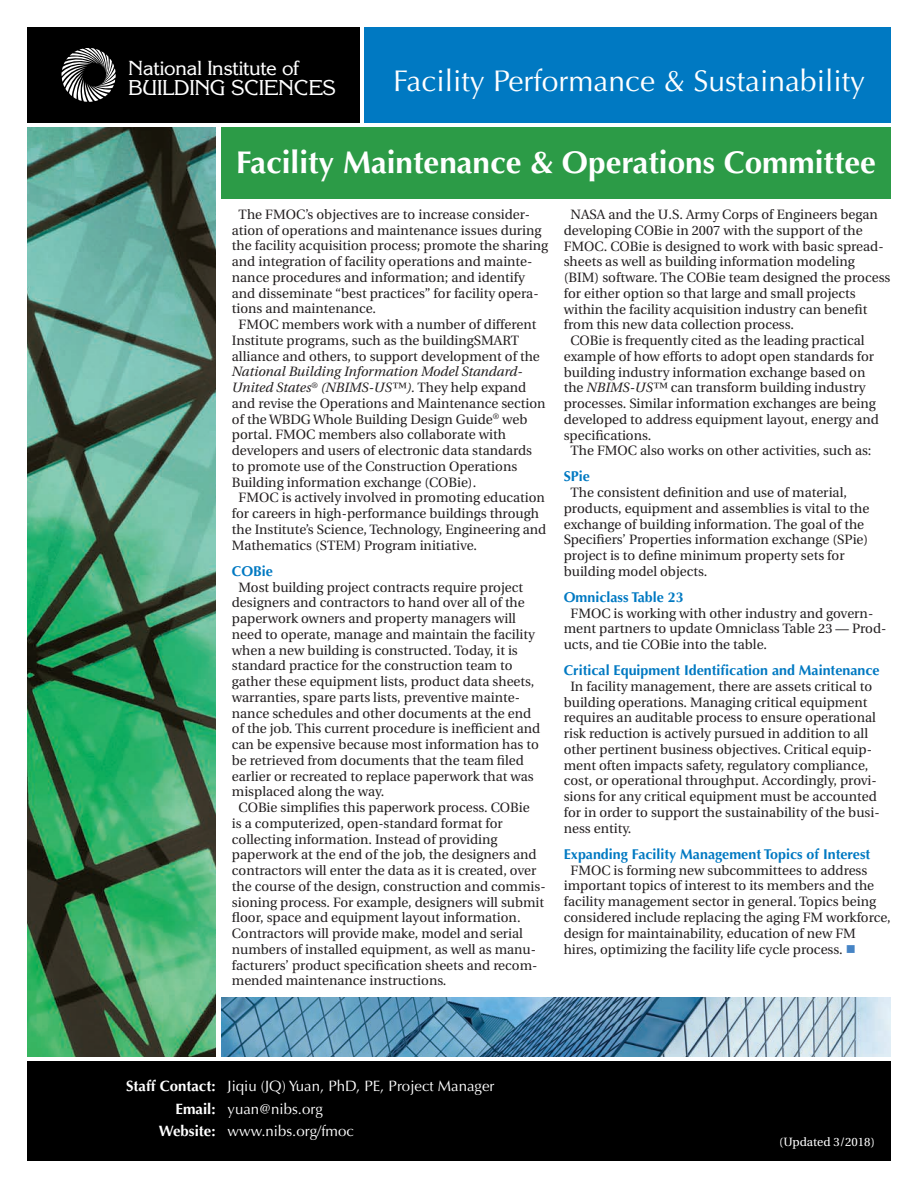
<style>
.page{position:relative;width:918px;height:1188px;background:#fff}
.page>*{position:absolute;margin:0;border:0;box-sizing:border-box;transform-origin:0 0}
.ProgramName_Back{font:700 31.5px "Optima";color:#fff}
.t1{font:30px "Optima";color:#fff}
.t2{font:21px "Korinna";letter-spacing:-.02em;color:#fff}
.t3{font:19.8px "Korinna";letter-spacing:-.02em;color:#fff}
.Staff_Entry{font:15px "Optima";color:#fff}
.Staff_Headings{font:700 15px "Optima";color:#fff}
.Subhead{font:700 14.25px "Optima";color:#0079c2}
.Paragraph_Style_1{font:13.5px/15.8px "Utopia";color:#231f20}
.t4{font:12px "Utopia";color:#fff}
.s1{font-style:italic}
.s2{font-family:"Stone Sans Std";font-weight:500}
.s3{color:#4684c5}
</style>
<div class="page">
<div style="left:221px;top:127px;width:670px;height:72px;background:#2c9b47"></div>
<div style="left:27px;top:27px;width:333px;height:96px;background:#000"></div>
<div style="left:27px;top:1062px;width:864px;height:99px;background:#000"></div>
<div style="left:364px;top:27px;width:527px;height:96px;background:#0079c2"></div>
<svg style="left:61px;top:48px;width:55px;height:54px"></svg>
<img style="left:27px;top:127px;width:189px;height:929px">
<img style="left:221px;top:998px;width:670px;height:58px">
<h3 class="t3" style="left:128px;top:56px;width:173px">National Institute of</h3>
<h3 class="t2" style="left:128px;top:74px;width:209px">BUILDING SCIENCES</h3>
<p class="t1" style="left:393px;top:63px;width:474px">Facility Performance &amp; Sustainability</p>
<p class="ProgramName_Back" style="left:236px;top:144px;width:641px">Facility Maintenance &amp; Operations Committee</p>
<p class="Paragraph_Style_1" style="left:232px;top:207px;width:318px;text-indent:7px">The FMOC’s objectives are to increase consider&shy;ation of operations and maintenance issues during the facility acquisition process; promote the sharing and integration of facility operations and mainte&shy;nance procedures and information; and identify and disseminate “best practices” for facility opera&shy;tions and maintenance.</p>
<p class="Paragraph_Style_1" style="left:232px;top:317px;width:315px;text-indent:7px">FMOC members work with a number of different Institute programs, such as the buildingSMART alliance and others, to support development of the <span class="s1">National Building Information Model Standard-United States</span><sup>®</sup> <span class="s1">(NBIMS-US™).</span> They help expand and revise the Operations and Maintenance section of the WBDG Whole Building Design Guide<sup>®</sup> web portal. FMOC members also collaborate with developers and users of electronic data standards to promote use of the Construction Operations Building information exchange (COBie).</p>
<p class="Paragraph_Style_1" style="left:232px;top:490px;width:316px;text-indent:7px">FMOC is actively involved in promoting education for careers in high-performance buildings through the Institute’s Science, Technology, Engineering and Mathematics (STEM) Program initiative.</p>
<p class="Subhead" style="left:232px;top:563px;width:43px">COBie</p>
<p class="Paragraph_Style_1" style="left:232px;top:579px;width:310px;text-indent:7px">Most building project contracts require project designers and contractors to hand over all of the paperwork owners and property managers will need to operate, manage and maintain the facility when a new building is constructed. Today, it is standard practice for the construction team to gather these equipment lists, product data sheets, warranties, spare parts lists, preventive mainte&shy;nance schedules and other documents at the end of the job. This current procedure is inefficient and can be expensive because most information has to be retrieved from documents that the team filed earlier or recreated to replace paperwork that was misplaced along the way.</p>
<p class="Paragraph_Style_1" style="left:232px;top:800px;width:315px;text-indent:7px">COBie simplifies this paperwork process. COBie<br>is a computerized, open-standard format for collecting information. Instead of providing paperwork at the end of the job, the designers and contractors will enter the data as it is created, over the course of the design, construction and commis&shy;sioning process. For example, designers will submit floor, space and equipment layout information.<br>Contractors will provide make, model and serial numbers of installed equipment, as well as manu&shy;facturers’ product specification sheets and recom&shy;mended maintenance instructions.</p>
<p class="Paragraph_Style_1" style="left:564px;top:207px;width:328px;text-indent:7px">NASA and the U.S. Army Corps of Engineers began developing COBie in 2007 with the support of the FMOC. COBie is designed to work with basic spread&shy;sheets as well as building information modeling (BIM) software. The COBie team designed the process for either option so that large and small projects within the facility acquisition industry can benefit from this new data collection process.</p>
<p class="Paragraph_Style_1" style="left:564px;top:333px;width:317px;text-indent:7px">COBie is frequently cited as the leading practical example of how efforts to adopt open standards for building industry information exchange based on the <span class="s1">NBIMS-US™</span> can transform building industry processes. Similar information exchanges are being developed to address equipment layout, energy and specifications.</p>
<p class="Paragraph_Style_1" style="left:571px;top:443px;width:303px">The FMOC also works on other activities, such as:</p>
<p class="Subhead" style="left:564px;top:468px;width:28px">SPie</p>
<p class="Paragraph_Style_1" style="left:564px;top:485px;width:307px;text-indent:7px">The consistent definition and use of material, products, equipment and assemblies is vital to the exchange of building information. The goal of the Specifiers’ Properties information exchange (SPie) project is to define minimum property sets for building model objects.</p>
<p class="Subhead" style="left:564px;top:589px;width:122px">Omniclass Table 23</p>
<p class="Paragraph_Style_1" style="left:564px;top:605px;width:324px;text-indent:7px">FMOC is working with other industry and govern&shy;ment partners to update Omniclass Table 23 <span class="s2">—</span> Prod&shy;ucts, and tie COBie into the table.</p>
<p class="Subhead" style="left:564px;top:662px;width:317px">Critical Equipment Identification and Maintenance</p>
<p class="Paragraph_Style_1" style="left:564px;top:679px;width:317px;text-indent:7px">In facility management, there are assets critical to building operations. Managing critical equipment requires an auditable process to ensure operational risk reduction is actively pursued in addition to all other pertinent business objectives. Critical equip&shy;ment often impacts safety, regulatory compliance, cost, or operational throughput. Accordingly, provi&shy;sions for any critical equipment must be accounted for in order to support the sustainability of the busi&shy;ness entity.</p>
<p class="Subhead" style="left:564px;top:846px;width:308px">Expanding Facility Management Topics of Interest</p>
<p class="Paragraph_Style_1" style="left:564px;top:862px;width:328px;text-indent:7px">FMOC is forming new subcommittees to address important topics of interest to its members and the facility management sector in general. Topics being considered include replacing the aging FM workforce, design for maintainability, education of new FM hires, optimizing the facility life cycle process. <span class="s3">■</span></p>
<p class="Staff_Headings" style="left:126px;top:1078px;width:91px">Staff Contact:</p>
<p class="Staff_Headings" style="left:176px;top:1100px;width:42px">Email:</p>
<p class="Staff_Headings" style="left:159px;top:1123px;width:58px">Website:</p>
<p class="Staff_Entry" style="left:228px;top:1078px;width:268px">Jiqiu (JQ) Yuan, PhD, PE, Project Manager</p>
<p class="Staff_Entry" style="left:228px;top:1100px;width:97px">yuan@nibs.org</p>
<p class="Staff_Entry" style="left:228px;top:1123px;width:128px">www.nibs.org/fmoc</p>
<p class="t4" style="left:779px;top:1135px;width:97px">(Updated 3/2018)</p>
</div>
